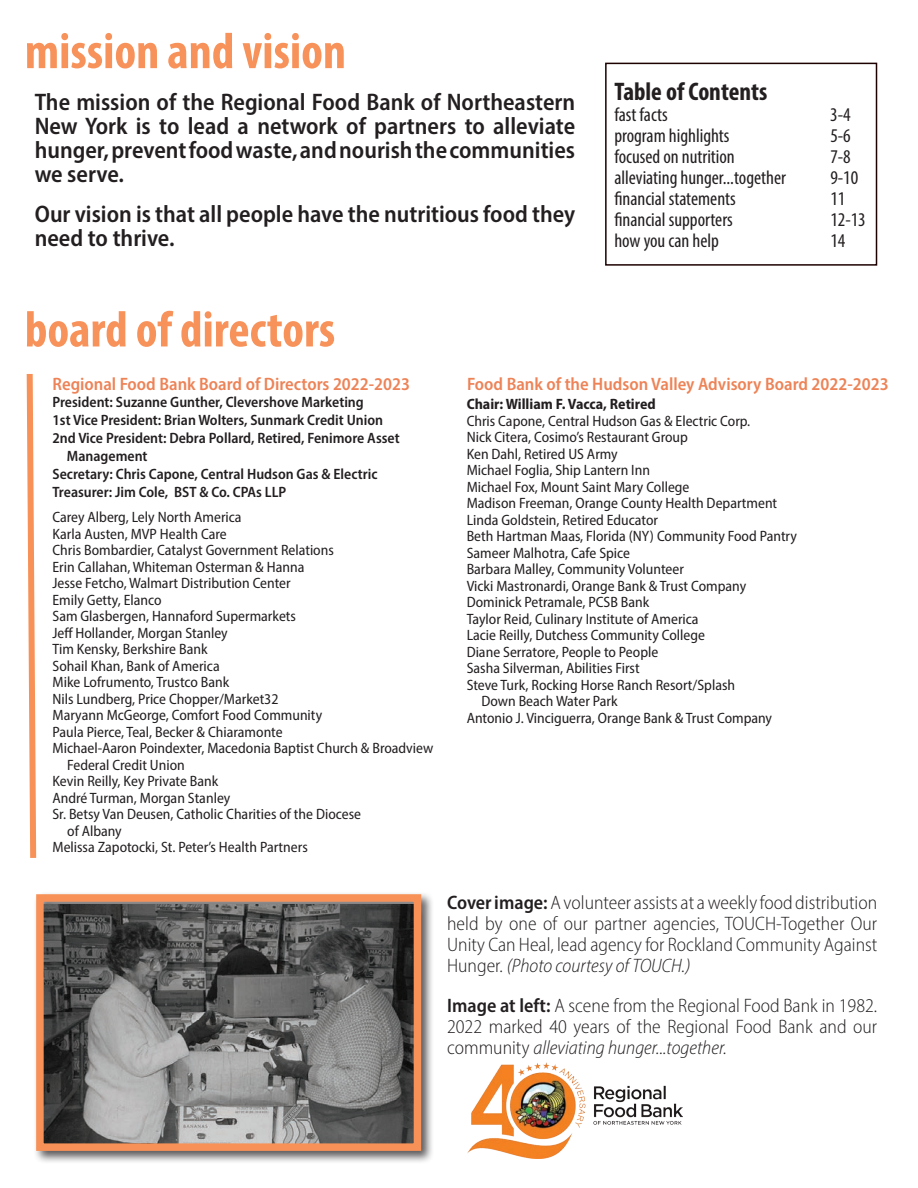
<style>
.page{position:relative;width:918px;height:1188px;background:#fff}
.page>*{position:absolute;margin:0;border:0;box-sizing:border-box;transform-origin:0 0}
.t1{font:700 condensed 51px "Myriad Pro";color:#f7925b}
.t2{font:700 condensed 25.5px "Myriad Pro";color:#231f20}
.t3{font:600 semi-condensed 24px/24px "Myriad Pro";color:#231f20;text-align:justify}
.t4{font:300 semi-condensed 19.5px/21px "Myriad Pro";color:#231f20;text-align:justify}
.t5{font:condensed 19.5px "Myriad Pro";color:#231f20}
.t6{font:600 semi-condensed 18px "Myriad Pro";color:#ed8357}
.t7{font:semi-condensed 15px "Myriad Pro";color:#231f20}
.t8{font:600 semi-condensed 15px "Myriad Pro";color:#231f20}
.t9{font:700 semi-condensed 15px "Myriad Pro";color:#231f20}
.s1{font-weight:600}
.s2{font-style:italic}
</style>
<div class="page">
<svg style="left:26px;top:374px;width:11px;height:484px"></svg>
<div style="left:605px;top:63px;width:272px;height:203px;border:2px solid #1d0000"></div>
<div style="left:33px;top:891px;width:401px;height:273px;background:#231f20;opacity:.75"></div>
<img style="left:45px;top:904px;width:367px;height:238px">
<div style="left:36px;top:894px;width:385px;height:257px;border:8px solid #f79157"></div>
<img style="left:467px;top:1063px;width:216px;height:95px">
<h1 class="t1" style="left:25px;top:19px;width:323px">mission and vision</h1>
<h3 class="t3" style="left:35px;top:89px;width:542px">The mission of the Regional Food Bank of Northeastern New York is to lead a network of partners to alleviate hunger, prevent food waste, and nourish the communities we serve.</h3>
<h3 class="t3" style="left:35px;top:202px;width:542px">Our vision is that all people have the nutritious food they need to thrive.</h3>
<h1 class="t1" style="left:25px;top:298px;width:312px">board of directors</h1>
<h2 class="t2" style="left:614px;top:76px;width:154px">Table of Contents</h2>
<h3 class="t5" style="left:614px;top:103px;width:55px">fast facts</h3>
<h3 class="t5" style="left:830px;top:103px;width:22px">3-4</h3>
<h3 class="t5" style="left:614px;top:124px;width:117px">program highlights</h3>
<h3 class="t5" style="left:830px;top:124px;width:22px">5-6</h3>
<h3 class="t5" style="left:614px;top:145px;width:122px">focused on nutrition</h3>
<h3 class="t5" style="left:830px;top:145px;width:22px">7-8</h3>
<h3 class="t5" style="left:614px;top:166px;width:173px">alleviating hunger...together</h3>
<h3 class="t5" style="left:830px;top:166px;width:29px">9-10</h3>
<h3 class="t5" style="left:614px;top:187px;width:123px">financial statements</h3>
<h3 class="t5" style="left:830px;top:187px;width:17px">11</h3>
<h3 class="t5" style="left:614px;top:208px;width:120px">financial supporters</h3>
<h3 class="t5" style="left:830px;top:208px;width:37px">12-13</h3>
<h3 class="t5" style="left:614px;top:229px;width:106px">how you can help</h3>
<h3 class="t5" style="left:830px;top:229px;width:17px">14</h3>
<p class="t6" style="left:52px;top:373px;width:359px">Regional Food Bank Board of Directors 2022-2023</p>
<p class="t8" style="left:52px;top:392px;width:313px">President: Suzanne Gunther, Clevershove Marketing</p>
<p class="t8" style="left:52px;top:410px;width:332px">1st Vice President: Brian Wolters, Sunmark Credit Union</p>
<p class="t8" style="left:52px;top:428px;width:349px">2nd Vice President: Debra Pollard, Retired, Fenimore Asset</p>
<p class="t8" style="left:67px;top:446px;width:82px">Management</p>
<p class="t8" style="left:52px;top:464px;width:327px">Secretary: Chris Capone, Central Hudson Gas &amp; Electric</p>
<p class="t8" style="left:52px;top:482px;width:235px">Treasurer: Jim Cole, BST &amp; Co. CPAs LLP</p>
<p class="t7" style="left:52px;top:508px;width:191px">Carey Alberg, Lely North America</p>
<p class="t7" style="left:52px;top:525px;width:176px">Karla Austen, MVP Health Care</p>
<p class="t7" style="left:52px;top:541px;width:283px">Chris Bombardier, Catalyst Government Relations</p>
<p class="t7" style="left:52px;top:558px;width:253px">Erin Callahan, Whiteman Osterman &amp; Hanna</p>
<p class="t7" style="left:52px;top:574px;width:240px">Jesse Fetcho, Walmart Distribution Center</p>
<p class="t7" style="left:52px;top:591px;width:111px">Emily Getty, Elanco</p>
<p class="t7" style="left:52px;top:607px;width:245px">Sam Glasbergen, Hannaford Supermarkets</p>
<p class="t7" style="left:52px;top:624px;width:177px">Jeff Hollander, Morgan Stanley</p>
<p class="t7" style="left:52px;top:640px;width:157px">Tim Kensky, Berkshire Bank</p>
<p class="t7" style="left:52px;top:657px;width:169px">Sohail Khan, Bank of America</p>
<p class="t7" style="left:52px;top:673px;width:178px">Mike Lofrumento, Trustco Bank</p>
<p class="t7" style="left:52px;top:690px;width:228px">Nils Lundberg, Price Chopper/Market32</p>
<p class="t7" style="left:52px;top:706px;width:271px">Maryann McGeorge, Comfort Food Community</p>
<p class="t7" style="left:52px;top:723px;width:232px">Paula Pierce, Teal, Becker &amp; Chiaramonte</p>
<p class="t7" style="left:52px;top:739px;width:382px">Michael-Aaron Poindexter, Macedonia Baptist Church &amp; Broadview</p>
<p class="t7" style="left:67px;top:756px;width:119px">Federal Credit Union</p>
<p class="t7" style="left:52px;top:772px;width:167px">Kevin Reilly, Key Private Bank</p>
<p class="t7" style="left:52px;top:789px;width:179px">André Turman, Morgan Stanley</p>
<p class="t7" style="left:52px;top:805px;width:310px">Sr. Betsy Van Deusen, Catholic Charities of the Diocese</p>
<p class="t7" style="left:67px;top:822px;width:56px">of Albany</p>
<p class="t7" style="left:52px;top:838px;width:257px">Melissa Zapotocki, St. Peter’s Health Partners</p>
<p class="t6" style="left:467px;top:373px;width:423px">Food Bank of the Hudson Valley Advisory Board 2022-2023</p>
<p class="t9" style="left:467px;top:395px;width:191px">Chair: William F. Vacca, Retired</p>
<p class="t7" style="left:467px;top:412px;width:285px">Chris Capone, Central Hudson Gas &amp; Electric Corp.</p>
<p class="t7" style="left:467px;top:428px;width:223px">Nick Citera, Cosimo’s Restaurant Group</p>
<p class="t7" style="left:467px;top:445px;width:153px">Ken Dahl, Retired US Army</p>
<p class="t7" style="left:467px;top:461px;width:185px">Michael Foglia, Ship Lantern Inn</p>
<p class="t7" style="left:467px;top:478px;width:224px">Michael Fox, Mount Saint Mary College</p>
<p class="t7" style="left:467px;top:494px;width:312px">Madison Freeman, Orange County Health Department</p>
<p class="t7" style="left:467px;top:511px;width:193px">Linda Goldstein, Retired Educator</p>
<p class="t7" style="left:467px;top:527px;width:332px">Beth Hartman Maas, Florida (NY) Community Food Pantry</p>
<p class="t7" style="left:467px;top:544px;width:165px">Sameer Malhotra, Cafe Spice</p>
<p class="t7" style="left:467px;top:560px;width:219px">Barbara Malley, Community Volunteer</p>
<p class="t7" style="left:467px;top:577px;width:281px">Vicki Mastronardi, Orange Bank &amp; Trust Company</p>
<p class="t7" style="left:467px;top:593px;width:184px">Dominick Petramale, PCSB Bank</p>
<p class="t7" style="left:467px;top:610px;width:234px">Taylor Reid, Culinary Institute of America</p>
<p class="t7" style="left:467px;top:626px;width:240px">Lacie Reilly, Dutchess Community College</p>
<p class="t7" style="left:467px;top:643px;width:193px">Diane Serratore, People to People</p>
<p class="t7" style="left:467px;top:659px;width:174px">Sasha Silverman, Abilities First</p>
<p class="t7" style="left:467px;top:676px;width:270px">Steve Turk, Rocking Horse Ranch Resort/Splash</p>
<p class="t7" style="left:481px;top:692px;width:138px">Down Beach Water Park</p>
<p class="t7" style="left:467px;top:709px;width:307px">Antonio J. Vinciguerra, Orange Bank &amp; Trust Company</p>
<h3 class="t4" style="left:447px;top:892px;width:432px"><span class="s1">Cover image:</span> A volunteer assists at a weekly food distribution held by one of our partner agencies, TOUCH-Together Our Unity Can Heal, lead agency for Rockland Community Against Hunger. <span class="s2">(Photo courtesy of TOUCH.)</span></h3>
<h3 class="t4" style="left:447px;top:995px;width:432px"><span class="s1">Image at left:</span> A scene from the Regional Food Bank in 1982.<br>2022 marked 40 years of the Regional Food Bank and our community <span class="s2">alleviating hunger...together.</span></h3>
</div>
